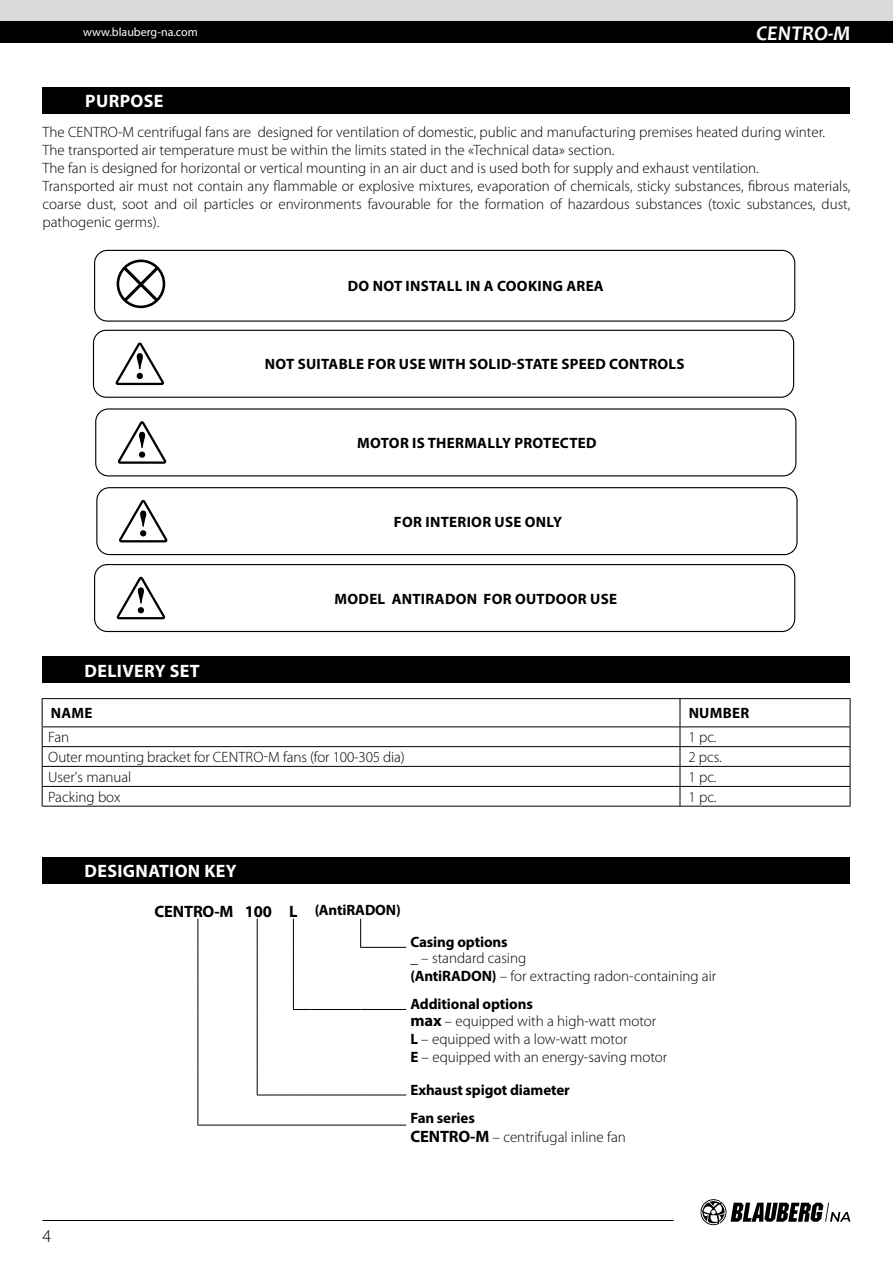
<style>
.page{position:relative;width:893px;height:1263px;background:#fff}
.page>*{position:absolute;margin:0;border:0;box-sizing:border-box;transform-origin:0 0}
.t1{font:italic 700 21px "Candara";color:#fff}
.t2{font:700 18px "Myriad Pro";letter-spacing:.02em;color:#fff}
.t3{font:300 18px "Myriad Pro";color:#000}
.t4{font:700 16.5px "Myriad Pro";letter-spacing:-.01em;color:#000}
.t5{font:300 15px/18px "Myriad Pro";color:#000}
.t6{font:700 15px "Myriad Pro";letter-spacing:.02em;color:#000}
.t7{font:700 15px/28.7px "Myriad Pro";letter-spacing:-.01em;color:#000}
.t8{font:12px "Myriad Pro";color:#fff}
.s1{font-size:15px}
.s2{font-weight:700}
.s3{font-weight:700;font-size:16.5px}
</style>
<div class="page">
<div style="left:0;top:0;width:893px;height:21px;background:#dadada"></div>
<div style="left:0;top:21px;width:893px;height:22px;background:#000"></div>
<svg style="left:700px;top:1199px;width:150px;height:26px"></svg>
<hr style="left:43px;top:1220px;width:631px;height:1px;background:#000">
<div style="left:43px;top:87px;width:807px;height:27px;background:#000"></div>
<hr style="left:42px;top:698px;width:638px;height:1px;background:#000">
<hr style="left:680px;top:698px;width:170px;height:1px;background:#000">
<hr style="left:42px;top:726px;width:638px;height:1px;background:#000">
<hr style="left:680px;top:726px;width:170px;height:1px;background:#000">
<hr style="left:42px;top:746px;width:638px;height:1px;background:#000">
<hr style="left:680px;top:746px;width:170px;height:1px;background:#000">
<hr style="left:42px;top:766px;width:638px;height:1px;background:#000">
<hr style="left:680px;top:766px;width:170px;height:1px;background:#000">
<hr style="left:42px;top:786px;width:638px;height:1px;background:#000">
<svg style="left:42px;top:699px;width:1px;height:107px"></svg>
<hr style="left:680px;top:786px;width:170px;height:1px;background:#000">
<svg style="left:680px;top:699px;width:1px;height:107px"></svg>
<svg style="left:850px;top:699px;width:1px;height:107px"></svg>
<hr style="left:42px;top:806px;width:638px;height:1px;background:#000">
<hr style="left:680px;top:806px;width:170px;height:1px;background:#000">
<div style="left:42px;top:857px;width:808px;height:27px;background:#000"></div>
<svg style="left:293px;top:919px;width:1px;height:28px"></svg>
<hr style="left:293px;top:947px;width:1px;height:34px;background:#000">
<svg style="left:293px;top:981px;width:17px;height:29px"></svg>
<hr style="left:310px;top:1009px;width:51px;height:1px;background:#000">
<hr style="left:361px;top:1009px;width:45px;height:1px;background:#000">
<svg style="left:257px;top:919px;width:1px;height:28px"></svg>
<hr style="left:257px;top:947px;width:1px;height:34px;background:#000">
<svg style="left:257px;top:981px;width:1px;height:28px"></svg>
<hr style="left:257px;top:1009px;width:1px;height:57px;background:#000">
<svg style="left:197px;top:919px;width:1px;height:28px"></svg>
<hr style="left:197px;top:947px;width:1px;height:34px;background:#000">
<svg style="left:197px;top:981px;width:1px;height:28px"></svg>
<hr style="left:197px;top:1009px;width:1px;height:57px;background:#000">
<svg style="left:197px;top:1066px;width:1px;height:29px"></svg>
<hr style="left:197px;top:1095px;width:1px;height:30px;background:#000">
<hr style="left:197px;top:1125px;width:43px;height:1px;background:#000">
<svg style="left:240px;top:1125px;width:70px;height:1px"></svg>
<hr style="left:310px;top:1125px;width:51px;height:1px;background:#000">
<hr style="left:361px;top:1125px;width:45px;height:1px;background:#000">
<svg style="left:257px;top:1066px;width:53px;height:29px"></svg>
<hr style="left:310px;top:1094px;width:51px;height:1px;background:#000">
<hr style="left:361px;top:1094px;width:45px;height:1px;background:#000">
<svg style="left:360px;top:919px;width:1px;height:28px"></svg>
<hr style="left:360px;top:947px;width:46px;height:1px;background:#000">
<div style="left:42px;top:657px;width:808px;height:26px;background:#000"></div>
<div style="left:94px;top:250px;width:701px;height:72px;border:1px solid #000;border-radius:13px"></div>
<svg style="left:117px;top:260px;width:48px;height:48px"></svg>
<div style="left:96px;top:487px;width:702px;height:68px;border:1px solid #000;border-radius:13px"></div>
<svg style="left:119px;top:500px;width:48px;height:42px"></svg>
<div style="left:94px;top:564px;width:701px;height:68px;border:1px solid #000;border-radius:13px"></div>
<svg style="left:117px;top:577px;width:48px;height:42px"></svg>
<div style="left:93px;top:330px;width:701px;height:68px;border:1px solid #000;border-radius:13px"></div>
<svg style="left:115px;top:342px;width:49px;height:43px"></svg>
<div style="left:95px;top:408px;width:701px;height:68px;border:1px solid #000;border-radius:13px"></div>
<svg style="left:118px;top:421px;width:48px;height:43px"></svg>
<p class="t8" style="left:83px;top:25px;width:116px">www.blauberg-na.com</p>
<h1 class="t1" style="left:756px;top:20px;width:24px">CENTR</h1>
<h1 class="t1" style="left:814px;top:20px;width:37px">O-M</h1>
<p class="t2" style="left:85px;top:89px;width:80px">PURPOSE</p>
<p class="t5" style="left:43px;top:123px;width:809px">The CENTRO-M centrifugal fans are designed for ventilation of domestic, public and manufacturing premises heated during winter.<br>The transported air temperature must be within the limits stated in the «Technical data» section.<br>The fan is designed for horizontal or vertical mounting in an air duct and is used both for supply and exhaust ventilation.<br>Transported air must not contain any flammable or explosive mixtures, evaporation of chemicals, sticky substances, fibrous materials, coarse dust, soot and oil particles or environments favourable for the formation of hazardous substances (toxic substances, dust, pathogenic germs).</p>
<p class="t6" style="left:348px;top:276px;width:257px">DO NOT INSTALL IN A COOKING AREA</p>
<p class="t6" style="left:265px;top:355px;width:421px">NOT SUITABLE FOR USE WITH SOLID-STATE SPEED CONTROLS</p>
<p class="t6" style="left:357px;top:433px;width:241px">MOTOR IS THERMALLY PROTECTED</p>
<p class="t6" style="left:394px;top:512px;width:170px">FOR INTERIOR USE ONLY</p>
<p class="t2" style="left:84px;top:659px;width:117px">DELIVERY SET</p>
<p class="t6" style="left:335px;top:589px;width:284px">MODEL ANTIRADON FOR OUTDOOR USE</p>
<p class="t6" style="left:51px;top:703px;width:43px">NAME</p>
<p class="t6" style="left:689px;top:703px;width:62px">NUMBER</p>
<p class="t5" style="left:48px;top:729px;width:23px">Fan</p>
<p class="t5" style="left:688px;top:729px;width:30px">1 pc.</p>
<p class="t5" style="left:48px;top:748px;width:358px">Outer mounting bracket for CENTRO-M fans (for 100-305 dia)</p>
<p class="t5" style="left:688px;top:748px;width:35px">2 pcs.</p>
<p class="t5" style="left:48px;top:768px;width:85px">User's manual</p>
<p class="t5" style="left:688px;top:768px;width:30px">1 pc.</p>
<p class="t5" style="left:48px;top:788px;width:74px">Packing box</p>
<p class="t5" style="left:688px;top:788px;width:30px">1 pc.</p>
<p class="t3" style="left:43px;top:1226px;width:10px">4</p>
<p class="t2" style="left:84px;top:860px;width:154px">DESIGNATION KEY</p>
<p class="t4" style="left:155px;top:900px;width:248px">CENTRO-M 100 L <span class="s1">(AntiRADON)</span></p>
<p class="t7" style="left:410px;top:927px;width:99px">Casing options</p>
<p class="t5" style="left:410px;top:949px;width:307px">_ – standard casing<br><span class="s2">(AntiRADON)</span> – for extracting radon-containing air</p>
<p class="t5" style="left:410px;top:995px;width:258px"><span class="s2">Additional options<br></span><span class="s3">max</span> – equipped with a high-watt motor<br><span class="s2">L</span> – equipped with a low-watt motor<br><span class="s2">E</span> – equipped with an energy-saving motor</p>
<p class="t7" style="left:410px;top:1075px;width:161px">Exhaust spigot diameter<br>Fan series</p>
<p class="t5" style="left:410px;top:1128px;width:217px"><span class="s3">CENTRO-M</span> – centrifugal inline fan</p>
</div>
